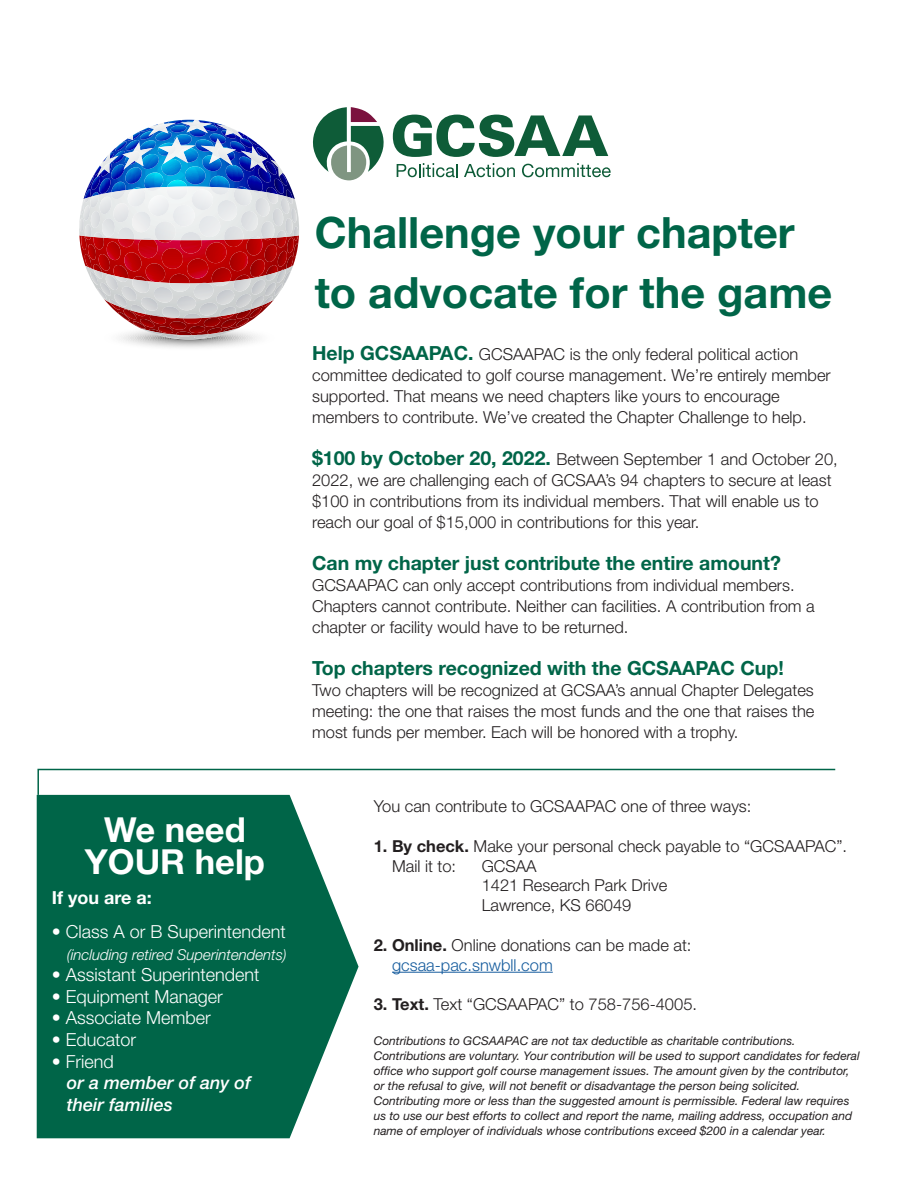
<style>
.page{position:relative;width:918px;height:1188px;background:#fff}
.page>*{position:absolute;margin:0;border:0;box-sizing:border-box;transform-origin:0 0}
.t1{font:700 43.2px/60.9px "Helvetica Neue";color:#006548}
.t2{font:700 34.5px "Helvetica Neue";color:#fff}
.t3{font:700 19.5px "Helvetica Neue";color:#006548}
.t4{font:300 18px "Helvetica Neue";color:#fff}
.t5{font:italic 500 18px "Helvetica Neue";color:#fff}
.t6{font:700 18px "Helvetica Neue";color:#fff}
.t7{font:300 16.5px/21px "Helvetica Neue";color:#231f20}
.t8{font:300 16.5px "Helvetica Neue";color:#175d9e}
.t9{font:italic 300 15px "Helvetica Neue";color:#fff}
.t10{font:italic 12px/15px "Helvetica Neue";color:#231f20}
.s1{font-weight:700;font-size:19.5px;color:#006548}
.s2{font-weight:700}
</style>
<div class="page">
<img style="left:128px;top:321px;width:122px;height:6px">
<img style="left:155px;top:321px;width:12px;height:3px">
<img style="left:146px;top:321px;width:9px;height:6px">
<img style="left:132px;top:321px;width:14px;height:6px">
<img style="left:203px;top:321px;width:34px;height:6px">
<img style="left:188px;top:326px;width:18px;height:1px">
<img style="left:187px;top:321px;width:14px;height:3px">
<img style="left:169px;top:321px;width:18px;height:6px">
<img style="left:157px;top:326px;width:17px;height:1px">
<img style="left:235px;top:321px;width:14px;height:5px">
<svg style="left:120px;top:327px;width:138px;height:21px"></svg>
<img style="left:193px;top:334px;width:16px;height:4px">
<svg style="left:79px;top:120px;width:220px;height:201px"></svg>
<hr style="left:392px;top:972px;width:161px;height:1px;background:#175d9e">
<svg style="left:313px;top:107px;width:71px;height:65px"></svg>
<div style="left:331px;top:145px;width:35px;height:35px;background:#7f9581;border-radius:17px"></div>
<svg style="left:393px;top:115px;width:215px;height:42px"></svg>
<svg style="left:397px;top:163px;width:61px;height:14px"></svg>
<svg style="left:464px;top:163px;width:51px;height:14px"></svg>
<svg style="left:522px;top:163px;width:89px;height:14px"></svg>
<svg style="left:37px;top:796px;width:322px;height:342px;background:#1b755b"></svg>
<svg style="left:37px;top:768px;width:799px;height:28px"></svg>
<p class="t2" style="left:104px;top:809px;width:143px">We need</p>
<p class="t2" style="left:85px;top:840px;width:182px">YOUR help</p>
<p class="t6" style="left:52px;top:887px;width:102px">If you are a:</p>
<p class="t4" style="left:52px;top:921px;width:236px">• Class A or B Superintendent</p>
<p class="t9" style="left:67px;top:945px;width:222px">(including retired Superintendents)</p>
<p class="t4" style="left:52px;top:964px;width:209px">• Assistant Superintendent</p>
<p class="t4" style="left:52px;top:985px;width:173px">• Equipment Manager</p>
<p class="t4" style="left:52px;top:1007px;width:161px">• Associate Member</p>
<p class="t4" style="left:52px;top:1029px;width:86px">• Educator</p>
<p class="t4" style="left:52px;top:1050px;width:64px">• Friend</p>
<p class="t5" style="left:67px;top:1072px;width:186px">or a member of any of</p>
<p class="t5" style="left:67px;top:1094px;width:108px">their families</p>
<p class="t1" style="left:315px;top:201px;width:519px">Challenge your chapter to advocate for the game</p>
<p class="t7" style="left:312px;top:344px;width:520px"><span class="s1">Help GCSAAPAC.</span> GCSAAPAC is the only federal political action committee dedicated to golf course management. We’re entirely member supported. That means we need chapters like yours to encourage members to contribute. We’ve created the Chapter Challenge to help.</p>
<p class="t7" style="left:312px;top:449px;width:527px"><span class="s1">$100 by October 20, 2022.</span> Between September 1 and October 20, 2022, we are challenging each of GCSAA’s 94 chapters to secure at least $100 in contributions from its individual members. That will enable us to reach our goal of $15,000 in contributions for this year.</p>
<p class="t3" style="left:312px;top:551px;width:470px">Can my chapter just contribute the entire amount?</p>
<p class="t7" style="left:312px;top:575px;width:504px">GCSAAPAC can only accept contributions from individual members.<br>Chapters cannot contribute. Neither can facilities. A contribution from a chapter or facility would have to be returned.</p>
<p class="t3" style="left:312px;top:656px;width:473px">Top chapters recognized with the GCSAAPAC Cup!</p>
<p class="t7" style="left:312px;top:680px;width:504px;text-align:justify">Two chapters will be recognized at GCSAA’s annual Chapter Delegates meeting: the one that raises the most funds and the one that raises the most funds per member. Each will be honored with a trophy.</p>
<p class="t7" style="left:374px;top:795px;width:379px">You can contribute to GCSAAPAC one of three ways:</p>
<p class="t7" style="left:374px;top:835px;width:475px"><span class="s2">1. By check.</span> Make your personal check payable to “GCSAAPAC”.</p>
<p class="t7" style="left:392px;top:855px;width:66px">Mail it to:</p>
<p class="t7" style="left:482px;top:855px;width:57px">GCSAA</p>
<p class="t7" style="left:482px;top:875px;width:187px">1421 Research Park Drive</p>
<p class="t7" style="left:482px;top:894px;width:151px">Lawrence, KS 66049</p>
<p class="t7" style="left:374px;top:934px;width:319px"><span class="s2">2. Online.</span> Online donations can be made at:</p>
<p class="t8" style="left:392px;top:955px;width:162px">gcsaa-pac.snwbll.com</p>
<p class="t7" style="left:374px;top:993px;width:325px"><span class="s2">3. Text.</span> Text “GCSAAPAC” to 758-756-4005.</p>
<p class="t10" style="left:374px;top:1033px;width:488px">Contributions to GCSAAPAC are not tax deductible as charitable contributions.<br>Contributions are voluntary. Your contribution will be used to support candidates for federal office who support golf course management issues. The amount given by the contributor, or the refusal to give, will not benefit or disadvantage the person being solicited.<br>Contributing more or less than the suggested amount is permissible. Federal law requires us to use our best efforts to collect and report the name, mailing address, occupation and name of employer of individuals whose contributions exceed $200 in a calendar year.</p>
</div>
